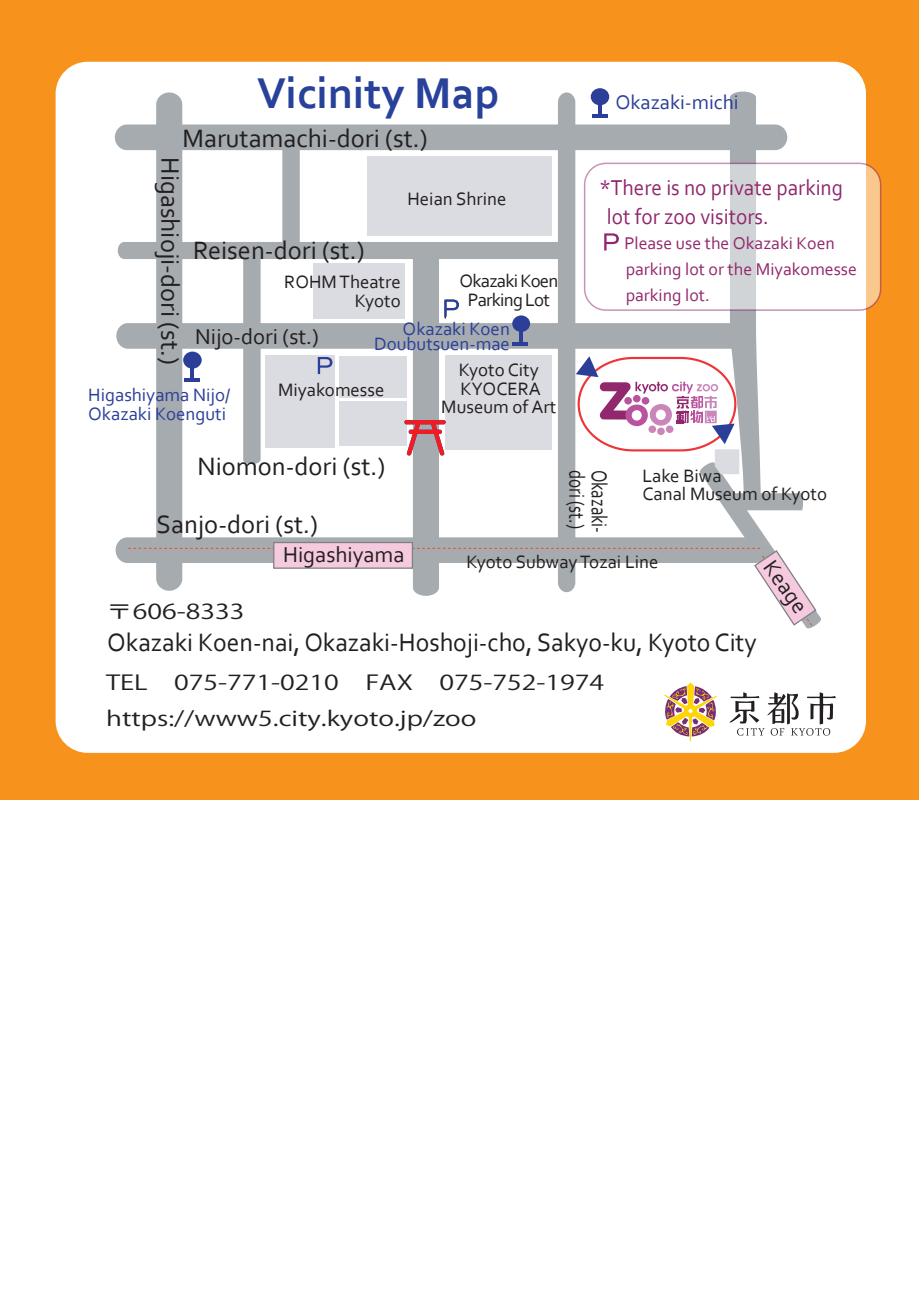
<style>
.page{position:relative;width:919px;height:1289px;background:#fff}
.page>*{position:absolute;margin:0;border:0;box-sizing:border-box;transform-origin:0 0}
.t1{font:700 45.15px "Corbel";color:#28419a}
.t2{font:26.4px "Corbel";color:#231f20}
.t3{font:22.5px/29px "Corbel";color:#91286d;scale:.94 1}
.t4{font:22.5px "Corbel";color:#231f20}
.t5{font:22.5px "Corbel";color:#231f20;scale:.76 1}
.t6{font:20.7px "Corbel";color:#2b3f99}
.t7{font:20.4px/35.7px "Koz Go Pr 6 N";color:#231f20;scale:1.3 1}
.t8{font:18.75px/18.8px "Corbel";color:#231f20;text-align:right}
.t9{font:18.75px/15px "Corbel";color:#2b3f99;text-align:right}
.t10{font:18.75px/18.8px "Corbel";letter-spacing:-.04em;color:#231f20;text-align:center}
.t11{font:17.85px/26.4px "Corbel";color:#91286d}
</style>
<div class="page">
<div style="left:0;top:0;width:918px;height:799px;background:#f7931d"></div>
<div style="left:56px;top:62px;width:809px;height:690px;background:#fff;border-radius:32px"></div>
<svg style="left:590px;top:88px;width:19px;height:17px"></svg>
<svg style="left:584px;top:163px;width:296px;height:147px"></svg>
<svg style="left:729px;top:692px;width:106px;height:43px"></svg>
<svg style="left:664px;top:682px;width:53px;height:59px"></svg>
<svg style="left:118px;top:91px;width:703px;height:538px"></svg>
<h1 class="t1" style="left:257px;top:65px;width:244px">Vicinity Map</h1>
<p class="t2" style="left:182px;top:122px;width:247px">Marutamachi-dori (st.)</p>
<p class="t2" style="left:187px;top:157px;width:209px;rotate:90deg">Higashioji-dori (st.)</p>
<p class="t8" style="left:407px;top:189px;width:101px">Heian Shrine</p>
<p class="t2" style="left:193px;top:234px;width:173px">Reisen-dori (st.)</p>
<p class="t10" style="left:459px;top:271px;width:100px">Okazaki Koen<br>Parking Lot</p>
<p class="t8" style="left:284px;top:272px;width:118px">ROHM Theatre<br>Kyoto</p>
<p class="t9" style="left:374px;top:321px;width:137px">Okazaki Koen<br>Doubutsuen-mae</p>
<p class="t4" style="left:195px;top:323px;width:125px">Nijo-dori (st.)</p>
<p class="t8" style="left:441px;top:359px;width:116px;text-align:center">Kyoto City<br>KYOCERA<br>Museum of Art</p>
<p class="t8" style="left:278px;top:380px;width:108px">Miyakomesse</p>
<p class="t9" style="left:88px;top:385px;width:144px;line-height:18.8px;text-align:left">Higashiyama Nijo/<br>Okazaki Koenguti</p>
<p class="t6" style="left:615px;top:89px;width:125px">Okazaki-michi</p>
<p class="t3" style="left:607px;top:172px;width:253px;text-indent:-8px">*There is no private parking lot for zoo visitors.</p>
<p class="t11" style="left:624px;top:229px;width:234px">Please use the Okazaki Koen parking lot or the Miyakomesse parking lot.</p>
<p class="t2" style="left:197px;top:449px;width:189px">Niomon-dori (st.)</p>
<p class="t2" style="left:157px;top:508px;width:163px">Sanjo-dori (st.)</p>
<p class="t5" style="left:590px;top:469px;width:79px;rotate:90deg">dori (st.)</p>
<p class="t5" style="left:613px;top:469px;width:85px;rotate:90deg">Okazaki-</p>
<p class="t8" style="left:642px;top:465px;width:186px;text-align:left">Lake Biwa<br>Canal Museum of Kyoto</p>
<p class="t7" style="left:106px;top:594px;width:108px">〒606-8333</p>
<p class="t4" style="left:283px;top:541px;width:123px">Higashiyama</p>
<p class="t8" style="left:466px;top:552px;width:193px">Kyoto Subway Tozai Line</p>
<p class="t4" style="left:779px;top:554px;width:60px;rotate:54deg">Keage</p>
<p class="t2" style="left:107px;top:625px;width:650px">Okazaki Koen-nai, Okazaki-Hoshoji-cho, Sakyo-ku, Kyoto City</p>
<p class="t7" style="left:106px;top:665px;width:384px">TEL　075-771-0210　FAX　075-752-1974 https://www5.city.kyoto.jp/zoo</p>
</div>
